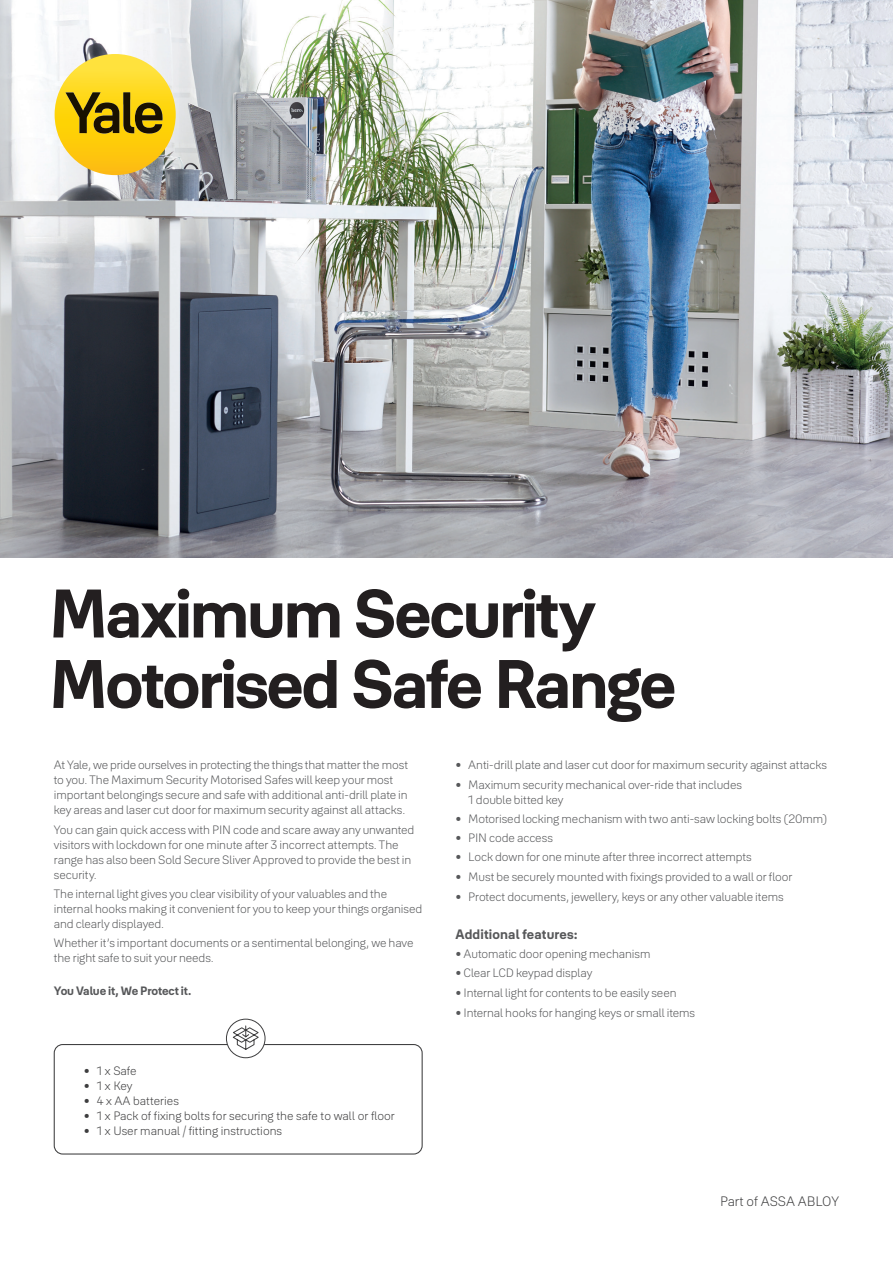
<style>
.page{position:relative;width:893px;height:1263px;background:#fff}
.page>*{position:absolute;margin:0;border:0;box-sizing:border-box;transform-origin:0 0}
.t1{font:700 67.5px/70.5px "Yale Solis";letter-spacing:-.035em;color:#231f20}
.t2{font:700 13.5px "Yale Solis";letter-spacing:.005em;color:#57585a}
.t3{font:300 13.5px "Yale Solis";color:#3e3e3f}
.t4{font:300 12px/15px "Yale Solis";letter-spacing:-.01em;color:#57585a}
.t5{font:300 12px "Yale Solis";color:#3e3e3f}
.t6{font:700 12px "Yale Solis";letter-spacing:-.015em;color:#57585a}
</style>
<div class="page">
<img style="left:0;top:0;width:893px;height:558px">
<svg style="left:55px;top:54px;width:121px;height:121px"></svg>
<div style="left:54px;top:1044px;width:369px;height:110px;border:1px solid #3e3e3f;border-radius:9px"></div>
<svg style="left:226px;top:1019px;width:39px;height:39px"></svg>
<div style="left:226px;top:1019px;width:40px;height:39px;border:1px solid #3e3e3f;border-radius:50%"></div>
<svg style="left:231px;top:1025px;width:29px;height:25px"></svg>
<h1 class="t1" style="left:49px;top:577px;width:629px">Maximum Security<br>Motorised Safe Range</h1>
<p class="t4" style="left:54px;top:757px;width:356px">At Yale, we pride ourselves in protecting the things that matter the most to you. The Maximum Security Motorised Safes will keep your most important belongings secure and safe with additional anti-drill plate in key areas and laser cut door for maximum security against all attacks.</p>
<p class="t4" style="left:54px;top:822px;width:362px">You can gain quick access with PIN code and scare away any unwanted visitors with lockdown for one minute after 3 incorrect attempts. The range has also been Sold Secure Sliver Approved to provide the best in security.</p>
<p class="t4" style="left:54px;top:886px;width:370px">The internal light gives you clear visibility of your valuables and the internal hooks making it convenient for you to keep your things organised and clearly displayed.</p>
<p class="t4" style="left:54px;top:935px;width:361px">Whether it’s important documents or a sentimental belonging, we have the right safe to suit your needs.</p>
<p class="t6" style="left:54px;top:983px;width:139px">You Value it, We Protect it.</p>
<p class="t5" style="left:84px;top:1063px;width:54px">• 1 x Safe</p>
<p class="t5" style="left:84px;top:1078px;width:50px">• 1 x Key</p>
<p class="t5" style="left:84px;top:1093px;width:97px">• 4 x AA batteries</p>
<p class="t5" style="left:84px;top:1108px;width:312px">• 1 x Pack of fixing bolts for securing the safe to wall or floor</p>
<p class="t5" style="left:84px;top:1123px;width:200px">• 1 x User manual / fitting instructions</p>
<p class="t4" style="left:455px;top:757px;width:373px">• Anti-drill plate and laser cut door for maximum security against attacks</p>
<p class="t4" style="left:468px;top:777px;width:275px;text-indent:-13px">• Maximum security mechanical over-ride that includes<br>1 double bitted key</p>
<p class="t4" style="left:455px;top:811px;width:373px">• Motorised locking mechanism with two anti-saw locking bolts (20mm)</p>
<p class="t4" style="left:455px;top:830px;width:99px">• PIN code access</p>
<p class="t4" style="left:455px;top:849px;width:298px">• Lock down for one minute after three incorrect attempts</p>
<p class="t4" style="left:455px;top:869px;width:338px">• Must be securely mounted with fixings provided to a wall or floor</p>
<p class="t4" style="left:455px;top:889px;width:330px">• Protect documents, jewellery, keys or any other valuable items</p>
<p class="t2" style="left:455px;top:926px;width:124px">Additional features:</p>
<p class="t4" style="left:455px;top:946px;width:196px">• Automatic door opening mechanism</p>
<p class="t4" style="left:455px;top:965px;width:138px">• Clear LCD keypad display</p>
<p class="t4" style="left:455px;top:985px;width:223px">• Internal light for contents to be easily seen</p>
<p class="t4" style="left:455px;top:1005px;width:241px">• Internal hooks for hanging keys or small items</p>
<p class="t3" style="left:720px;top:1193px;width:120px">Part of ASSA ABLOY</p>
</div>
